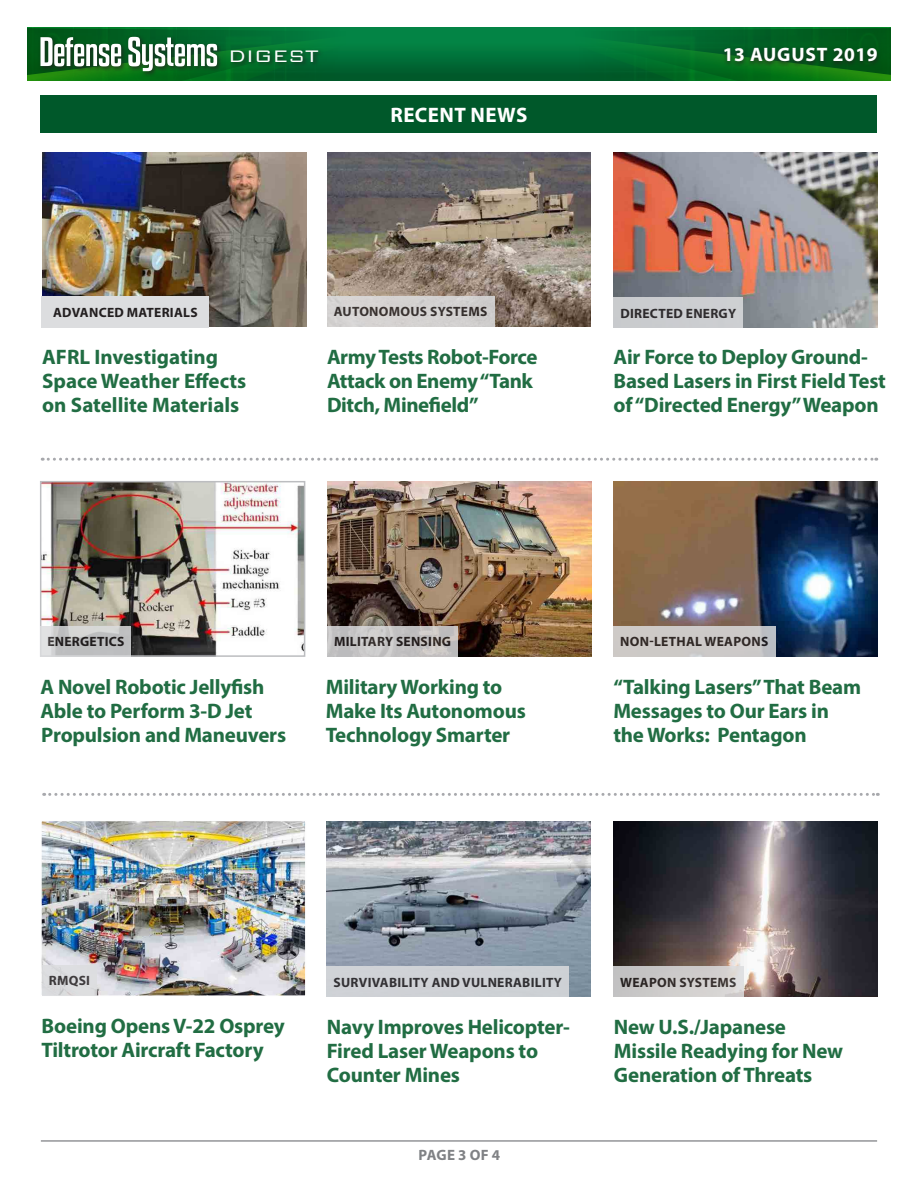
<style>
.page{position:relative;width:918px;height:1188px;background:#fff}
.page>*{position:absolute;margin:0;border:0;box-sizing:border-box;transform-origin:0 0}
.t1{font:300 22.35px "Bank Gothic BT";color:#fff}
.t2{font:700 21px/24px "Myriad Pro";letter-spacing:-.01em;color:#216d43}
.t3{font:700 21px "Myriad Pro";letter-spacing:.02em;color:#fff}
.t4{font:700 19.5px "Myriad Pro";letter-spacing:.025em;color:#fff}
.t5{font:700 15px "Myriad Pro";letter-spacing:.005em;color:#808285}
.t6{font:700 13.5px "Myriad Pro";letter-spacing:.02em;color:#231f20}
</style>
<div class="page">
<div style="left:27px;top:27px;width:864px;height:54px;background:linear-gradient(to bottom,#048f4b,#00582a)"></div>
<svg style="left:540px;top:27px;width:351px;height:54px;background:#026d29"></svg>
<div style="left:720px;top:46px;width:161px;height:22px;background:#231f20;opacity:.75"></div>
<svg style="left:27px;top:27px;width:353px;height:54px;background:#267b44"></svg>
<div style="left:40px;top:96px;width:838px;height:37px;background:#00582a"></div>
<hr style="left:41px;top:1140px;width:836px;height:2px;background:#939598">
<img style="left:327px;top:482px;width:264px;height:174px">
<img style="left:613px;top:482px;width:264px;height:174px">
<img style="left:41px;top:821px;width:265px;height:175px">
<img style="left:327px;top:822px;width:264px;height:174px">
<img style="left:43px;top:484px;width:259px;height:170px">
<div style="left:40px;top:481px;width:265px;height:176px;border:2px solid #bcbdc0"></div>
<img style="left:614px;top:822px;width:263px;height:174px">
<div style="left:613px;top:966px;width:131px;height:31px;background:linear-gradient(to right,#c1c0c0,#dcd9d8)"></div>
<svg style="left:42px;top:458px;width:835px;height:3px"></svg>
<svg style="left:44px;top:793px;width:834px;height:3px"></svg>
<img style="left:42px;top:152px;width:264px;height:175px">
<div style="left:41px;top:296px;width:168px;height:31px;background:#dcdddf"></div>
<img style="left:327px;top:152px;width:264px;height:175px">
<div style="left:327px;top:296px;width:167px;height:31px;background:#d4d2d1"></div>
<img style="left:614px;top:152px;width:263px;height:176px">
<div style="left:614px;top:298px;width:129px;height:30px;background:#cbcdd0"></div>
<svg style="left:40px;top:626px;width:91px;height:30px;background:#c7c7c9"></svg>
<div style="left:327px;top:626px;width:131px;height:30px;background:linear-gradient(to right,#c5c5c6,#c7c3c2)"></div>
<div style="left:613px;top:626px;width:163px;height:30px;background:linear-gradient(to right,#d0cbc7,#c7c6c8)"></div>
<div style="left:42px;top:965px;width:55px;height:30px;background:#dcdddf"></div>
<div style="left:327px;top:966px;width:242px;height:31px;background:#cfd1d6"></div>
<p class="t1" style="left:228px;top:43px;width:92px">DIGEST</p>
<p class="t4" style="left:723px;top:42px;width:156px">13 AUGUST 2019</p>
<p class="t6" style="left:53px;top:304px;width:146px">ADVANCED MATERIALS</p>
<p class="t2" style="left:42px;top:344px;width:206px">AFRL Investigating<br>Space Weather Effects on Satellite Materials</p>
<p class="t3" style="left:390px;top:102px;width:139px">RECENT NEWS</p>
<p class="t6" style="left:334px;top:303px;width:155px">AUTONOMOUS SYSTEMS</p>
<p class="t2" style="left:327px;top:344px;width:212px">Army Tests Robot-Force<br>Attack on Enemy “Tank<br>Ditch, Minefield”</p>
<p class="t6" style="left:620px;top:305px;width:117px">DIRECTED ENERGY</p>
<p class="t2" style="left:614px;top:344px;width:274px">Air Force to Deploy Ground-<br>Based Lasers in First Field Test of “Directed Energy” Weapon</p>
<p class="t6" style="left:47px;top:633px;width:79px">ENERGETICS</p>
<p class="t6" style="left:334px;top:633px;width:119px">MILITARY SENSING</p>
<p class="t6" style="left:620px;top:633px;width:150px">NON-LETHAL WEAPONS</p>
<p class="t2" style="left:41px;top:674px;width:247px">A Novel Robotic Jellyfish<br>Able to Perform 3-D Jet<br>Propulsion and Maneuvers</p>
<p class="t2" style="left:326px;top:674px;width:202px">Military Working to<br>Make Its Autonomous<br>Technology Smarter</p>
<p class="t2" style="left:613px;top:674px;width:249px">“Talking Lasers” That Beam<br>Messages to Our Ears in the Works: Pentagon</p>
<p class="t6" style="left:49px;top:972px;width:43px">RMQSI</p>
<p class="t6" style="left:334px;top:973px;width:230px">SURVIVABILITY AND VULNERABILITY</p>
<p class="t2" style="left:42px;top:1013px;width:245px">Boeing Opens V-22 Osprey<br>Tiltrotor Aircraft Factory</p>
<p class="t2" style="left:327px;top:1014px;width:245px">Navy Improves Helicopter-<br>Fired Laser Weapons to<br>Counter Mines</p>
<p class="t5" style="left:419px;top:1146px;width:83px">PAGE 3 OF 4</p>
<p class="t6" style="left:620px;top:973px;width:118px">WEAPON SYSTEMS</p>
<p class="t2" style="left:614px;top:1014px;width:231px">New U.S./Japanese<br>Missile Readying for New<br>Generation of Threats</p>
</div>
